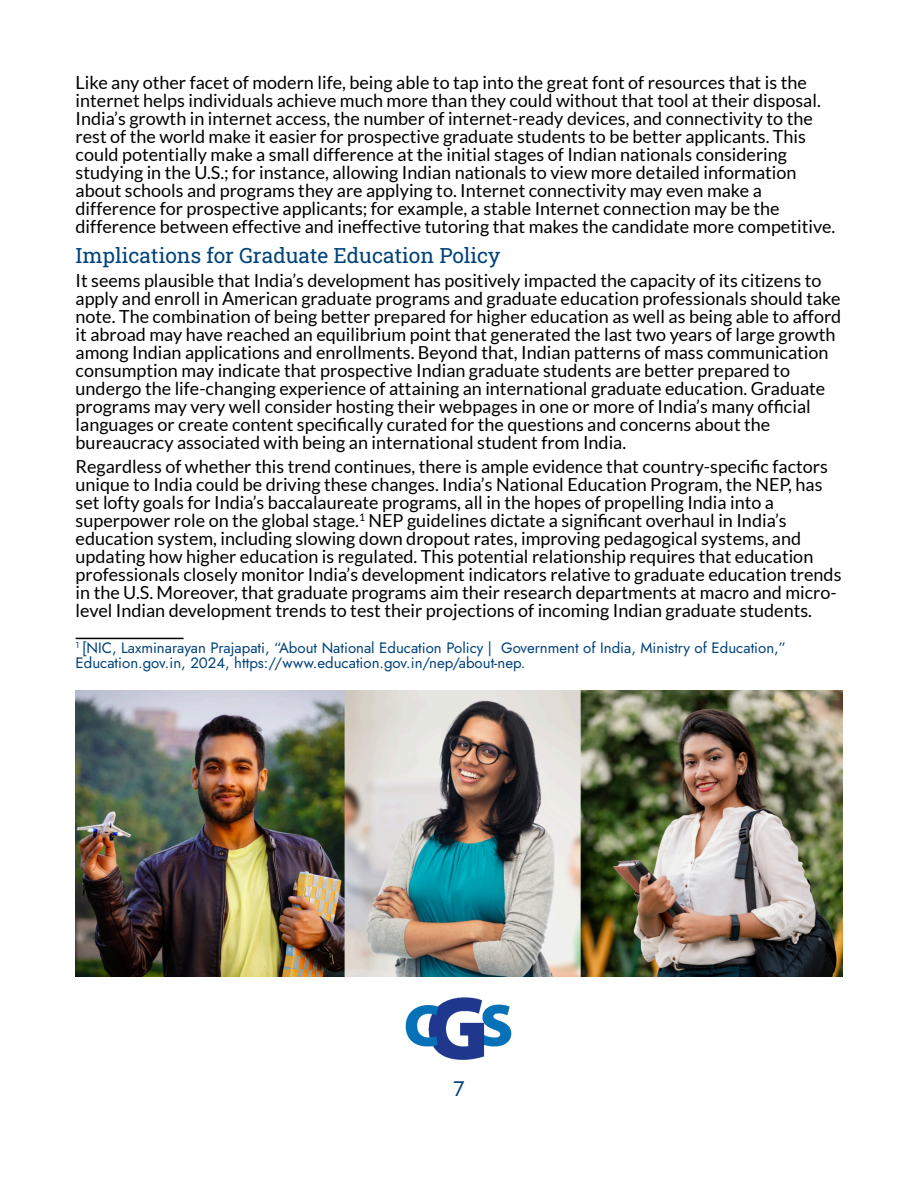
<style>
.page{position:relative;width:918px;height:1188px;background:#fff}
.page>*{position:absolute;margin:0;border:0;box-sizing:border-box;transform-origin:0 0}
.t1{font:21px "Roboto Slab";color:#00427a}
.t2{font:21px "Jost";color:#00427a}
.t3{font:18px "Lato";color:#000}
.t4{font:15px "Jost";color:#00427a}
.t5{font:10.5px "Lato";color:#000}
.t6{font:8.7px "Jost";color:#00427a}
</style>
<div class="page">
<hr style="left:76px;top:638px;width:108px;height:1px;background:#000">
<img style="left:76px;top:690px;width:766px;height:286px">
<img style="left:405px;top:997px;width:107px;height:63px">
<p class="t3" style="left:76px;top:74px;width:733px">Like any other facet of modern life, being able to tap into the great font of resources that is the</p>
<p class="t3" style="left:76px;top:92px;width:747px">internet helps individuals achieve much more than they could without that tool at their disposal.</p>
<p class="t3" style="left:76px;top:110px;width:739px">India’s growth in internet access, the number of internet-ready devices, and connectivity to the</p>
<p class="t3" style="left:76px;top:128px;width:732px">rest of the world make it easier for prospective graduate students to be better applicants. This</p>
<p class="t3" style="left:76px;top:146px;width:713px">could potentially make a small difference at the initial stages of Indian nationals considering</p>
<p class="t3" style="left:76px;top:164px;width:722px">studying in the U.S.; for instance, allowing Indian nationals to view more detailed information</p>
<p class="t3" style="left:76px;top:182px;width:688px">about schools and programs they are applying to. Internet connectivity may even make a</p>
<p class="t3" style="left:76px;top:200px;width:706px">difference for prospective applicants; for example, a stable Internet connection may be the</p>
<p class="t3" style="left:76px;top:218px;width:761px">difference between effective and ineffective tutoring that makes the candidate more competitive.</p>
<p class="t1" style="left:76px;top:241px;width:426px">Implications for Graduate Education Policy</p>
<p class="t3" style="left:76px;top:272px;width:747px">It seems plausible that India’s development has positively impacted the capacity of its citizens to</p>
<p class="t3" style="left:76px;top:290px;width:767px">apply and enroll in American graduate programs and graduate education professionals should take</p>
<p class="t3" style="left:76px;top:308px;width:767px">note. The combination of being better prepared for higher education as well as being able to afford</p>
<p class="t3" style="left:76px;top:326px;width:761px">it abroad may have reached an equilibrium point that generated the last two years of large growth</p>
<p class="t3" style="left:76px;top:344px;width:754px">among Indian applications and enrollments. Beyond that, Indian patterns of mass communication</p>
<p class="t3" style="left:76px;top:362px;width:716px">consumption may indicate that prospective Indian graduate students are better prepared to</p>
<p class="t3" style="left:76px;top:380px;width:751px">undergo the life-changing experience of attaining an international graduate education. Graduate</p>
<p class="t3" style="left:76px;top:398px;width:737px">programs may very well consider hosting their webpages in one or more of India’s many official</p>
<p class="t3" style="left:76px;top:416px;width:696px">languages or create content specifically curated for the questions and concerns about the</p>
<p class="t3" style="left:76px;top:434px;width:552px">bureaucracy associated with being an international student from India.</p>
<p class="t3" style="left:76px;top:458px;width:754px">Regardless of whether this trend continues, there is ample evidence that country-specific factors</p>
<p class="t3" style="left:76px;top:476px;width:748px">unique to India could be driving these changes. India’s National Education Program, the NEP, has</p>
<p class="t3" style="left:76px;top:494px;width:700px">set lofty goals for India’s baccalaureate programs, all in the hopes of propelling India into a</p>
<p class="t3" style="left:76px;top:512px;width:285px">superpower role on the global stage.</p>
<p class="t5" style="left:359px;top:512px;width:8px">1</p>
<p class="t3" style="left:369px;top:512px;width:420px">NEP guidelines dictate a significant overhaul in India’s</p>
<p class="t3" style="left:76px;top:530px;width:727px">education system, including slowing down dropout rates, improving pedagogical systems, and</p>
<p class="t3" style="left:76px;top:548px;width:739px">updating how higher education is regulated. This potential relationship requires that education</p>
<p class="t3" style="left:76px;top:566px;width:767px">professionals closely monitor India’s development indicators relative to graduate education trends</p>
<p class="t3" style="left:76px;top:584px;width:763px">in the U.S. Moreover, that graduate programs aim their research departments at macro and micro-</p>
<p class="t3" style="left:76px;top:602px;width:738px">level Indian development trends to test their projections of incoming Indian graduate students.</p>
<p class="t6" style="left:76px;top:639px;width:5px">1</p>
<p class="t4" style="left:82px;top:637px;width:705px">[NIC, Laxminarayan Prajapati, “About National Education Policy | Government of India, Ministry of Education,”</p>
<p class="t4" style="left:76px;top:652px;width:451px">Education.gov.in, 2024, https://www.education.gov.in/nep/about-nep.</p>
<p class="t2" style="left:453px;top:1074px;width:13px">7</p>
</div>
